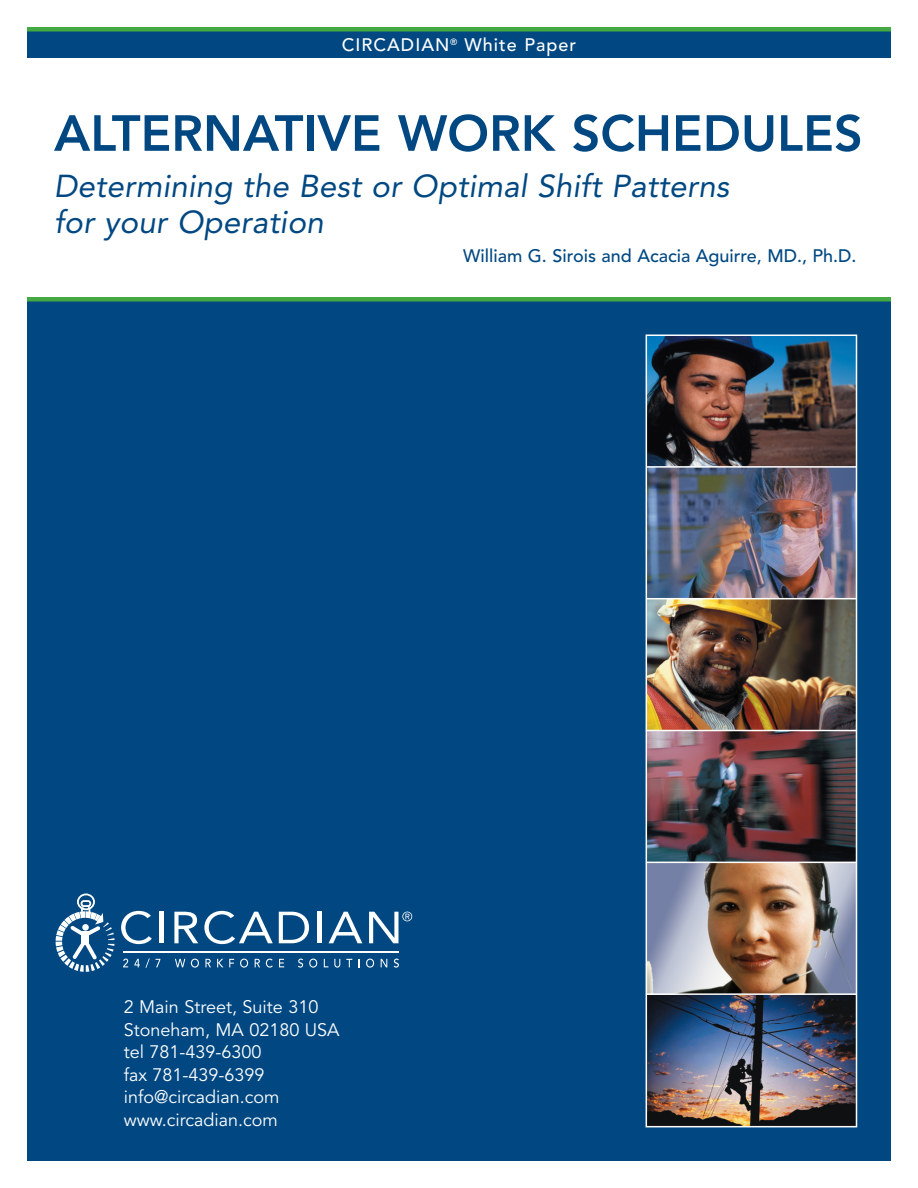
<style>
.page{position:relative;width:918px;height:1188px;background:#fff}
.page>*{position:absolute;margin:0;border:0;box-sizing:border-box;transform-origin:0 0}
.t1{font:800 50.25px "Avenir";color:#014882}
.t2{font:italic 31.5px/36px "Avenir";letter-spacing:.005em;color:#014882}
.t3{font:18px/22.5px "Avenir";color:#fff}
.t4{font:500 18px "Avenir";color:#014882}
.t5{font:500 18px "Avenir";letter-spacing:.055em;color:#fff}
</style>
<div class="page">
<div style="left:27px;top:31px;width:864px;height:27px;background:#014882"></div>
<div style="left:27px;top:27px;width:864px;height:5px;background:#44a942"></div>
<div style="left:27px;top:299px;width:864px;height:862px;background:#014882"></div>
<div style="left:27px;top:297px;width:864px;height:5px;background:#44a942"></div>
<img style="left:649px;top:337px;width:205px;height:787px">
<hr style="left:646px;top:862px;width:210px;height:1px;background:#fff">
<hr style="left:646px;top:730px;width:210px;height:1px;background:#fff">
<hr style="left:646px;top:598px;width:210px;height:1px;background:#fff">
<hr style="left:646px;top:466px;width:210px;height:2px;background:#fff">
<hr style="left:646px;top:993px;width:210px;height:2px;background:#fff">
<svg style="left:121px;top:911px;width:31px;height:33px"></svg>
<hr style="left:160px;top:912px;width:4px;height:31px;background:#fff">
<svg style="left:174px;top:912px;width:24px;height:31px"></svg>
<svg style="left:204px;top:911px;width:69px;height:33px"></svg>
<svg style="left:279px;top:912px;width:30px;height:31px"></svg>
<hr style="left:318px;top:912px;width:4px;height:31px;background:#fff">
<svg style="left:329px;top:912px;width:33px;height:31px"></svg>
<svg style="left:123px;top:959px;width:5px;height:8px"></svg>
<svg style="left:134px;top:958px;width:16px;height:10px"></svg>
<svg style="left:156px;top:959px;width:4px;height:8px"></svg>
<svg style="left:175px;top:959px;width:10px;height:8px"></svg>
<svg style="left:191px;top:959px;width:8px;height:9px"></svg>
<svg style="left:205px;top:959px;width:6px;height:8px"></svg>
<svg style="left:217px;top:959px;width:6px;height:8px"></svg>
<svg style="left:229px;top:959px;width:5px;height:8px"></svg>
<svg style="left:240px;top:959px;width:8px;height:9px"></svg>
<svg style="left:255px;top:959px;width:5px;height:8px"></svg>
<svg style="left:266px;top:959px;width:7px;height:9px"></svg>
<svg style="left:279px;top:959px;width:5px;height:8px"></svg>
<svg style="left:298px;top:959px;width:5px;height:9px"></svg>
<svg style="left:309px;top:959px;width:8px;height:9px"></svg>
<svg style="left:334px;top:959px;width:6px;height:9px"></svg>
<svg style="left:346px;top:959px;width:6px;height:8px"></svg>
<svg style="left:358px;top:959px;width:2px;height:8px"></svg>
<svg style="left:366px;top:959px;width:8px;height:9px"></svg>
<svg style="left:381px;top:959px;width:6px;height:8px"></svg>
<svg style="left:394px;top:959px;width:5px;height:9px"></svg>
<hr style="left:123px;top:951px;width:276px;height:1px;background:#fff">
<svg style="left:56px;top:894px;width:59px;height:78px"></svg>
<svg style="left:369px;top:912px;width:43px;height:31px"></svg>
<div style="left:646px;top:334px;width:211px;height:793px;border:2px solid #fff"></div>
<p class="t5" style="left:342px;top:38px;width:236px">CIRCADIAN<sup>®</sup> White Paper</p>
<h1 class="t1" style="left:54px;top:113px;width:810px">ALTERNATIVE WORK SCHEDULES</h1>
<h2 class="t2" style="left:54px;top:171px;width:677px">Determining the Best or Optimal Shift Patterns for your Operation</h2>
<p class="t4" style="left:463px;top:248px;width:395px">William G. Sirois and Acacia Aguirre, MD., Ph.D.</p>
<p class="t3" style="left:124px;top:997px;width:217px">2 Main Street, Suite 310<br>Stoneham, MA 02180 USA tel 781-439-6300<br>fax 781-439-6399 info@circadian.com www.circadian.com</p>
</div>
